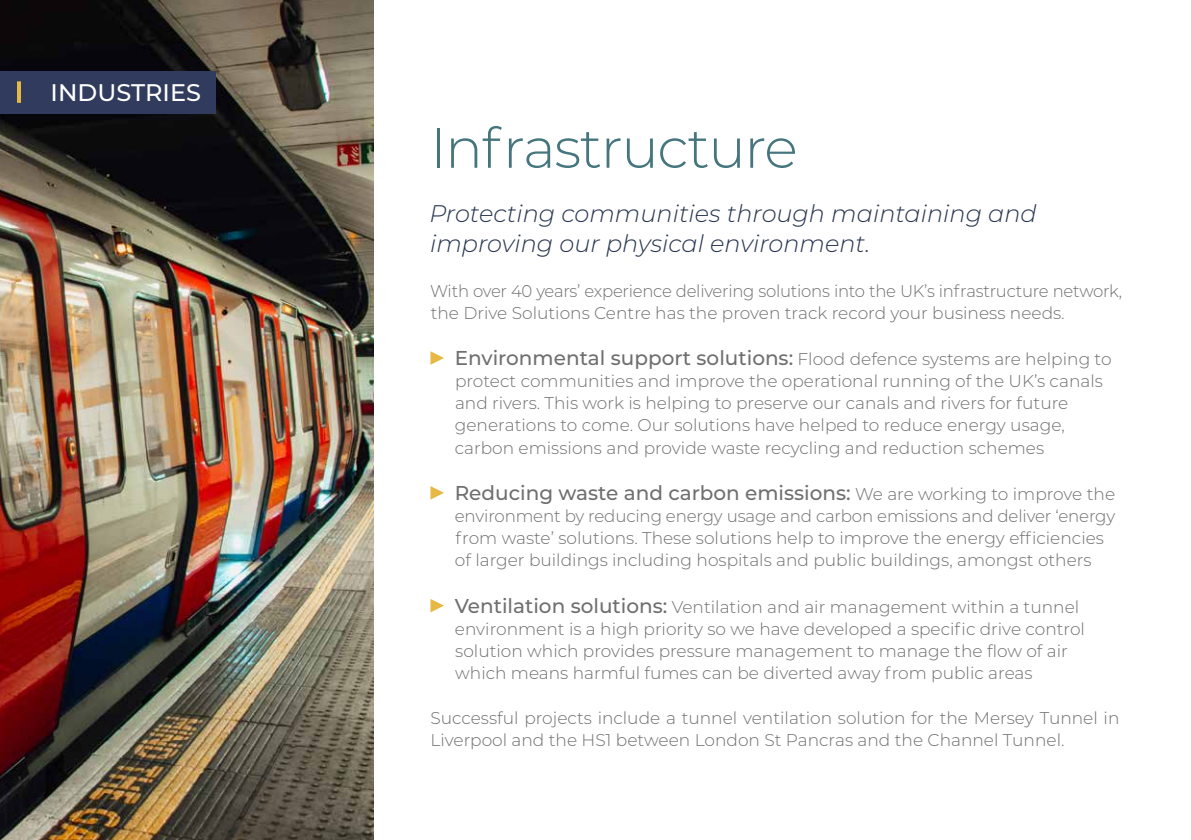
<style>
.page{position:relative;width:1191px;height:840px;background:#fff}
.page>*{position:absolute;margin:0;border:0;box-sizing:border-box;transform-origin:0 0}
.t1{font:300 56px "Montserrat";letter-spacing:-.025em;color:#45757d}
.t2{font:italic 300 24px/30px "Montserrat";color:#283650}
.t3{font:500 24px "Montserrat";color:#fff}
.t4{font:500 20px "Montserrat";color:#706f6f}
.t5{font:300 17px/22px "Montserrat";color:#706f6f}
.s1{font-weight:500;font-size:20px}
.s2{font-weight:300;font-size:17px}
</style>
<div class="page">
<hr style="left:1190px;top:0;width:1px;height:839px;background:#ededed">
<img style="left:0;top:0;width:373px;height:839px">
<div style="left:0;top:71px;width:215px;height:42px;background:#303b5d"></div>
<hr style="left:17px;top:81px;width:4px;height:22px;background:#e5b944">
<h2 class="t3" style="left:51px;top:75px;width:152px">INDUSTRIES</h2>
<h1 class="t1" style="left:430px;top:110px;width:369px">Infrastructure</h1>
<h2 class="t2" style="left:429px;top:197px;width:609px">Protecting communities through maintaining and improving our physical environment.</h2>
<p class="t5" style="left:430px;top:279px;width:693px">With over 40 years’ experience delivering solutions into the UK’s infrastructure network, the Drive Solutions Centre has the proven track record your business needs.</p>
<p class="t5" style="left:455px;top:347px;width:658px;text-indent:-24px"><sup>►</sup> <span class="s1">Environmental support solutions:</span> Flood defence systems are helping to protect communities and improve the operational running of the UK’s canals and rivers. This work is helping to preserve our canals and rivers for future generations to come. Our solutions have helped to reduce energy usage, carbon emissions and provide waste recycling and reduction schemes</p>
<p class="t4" style="left:431px;top:479px;width:685px"><sup>►</sup> Reducing waste and carbon emissions: <span class="s2">We are working to improve the</span></p>
<p class="t5" style="left:455px;top:504px;width:662px">environment by reducing energy usage and carbon emissions and deliver ‘energy from waste’ solutions. These solutions help to improve the energy efficiencies of larger buildings including hospitals and public buildings, amongst others</p>
<p class="t5" style="left:455px;top:595px;width:631px;text-indent:-24px"><sup>►</sup> <span class="s1">Ventilation solutions:</span> Ventilation and air management within a tunnel environment is a high priority so we have developed a specific drive control solution which provides pressure management to manage the flow of air which means harmful fumes can be diverted away from public areas</p>
<p class="t5" style="left:430px;top:705px;width:690px">Successful projects include a tunnel ventilation solution for the Mersey Tunnel in<br>Liverpool and the HS1 between London St Pancras and the Channel Tunnel.</p>
</div>
